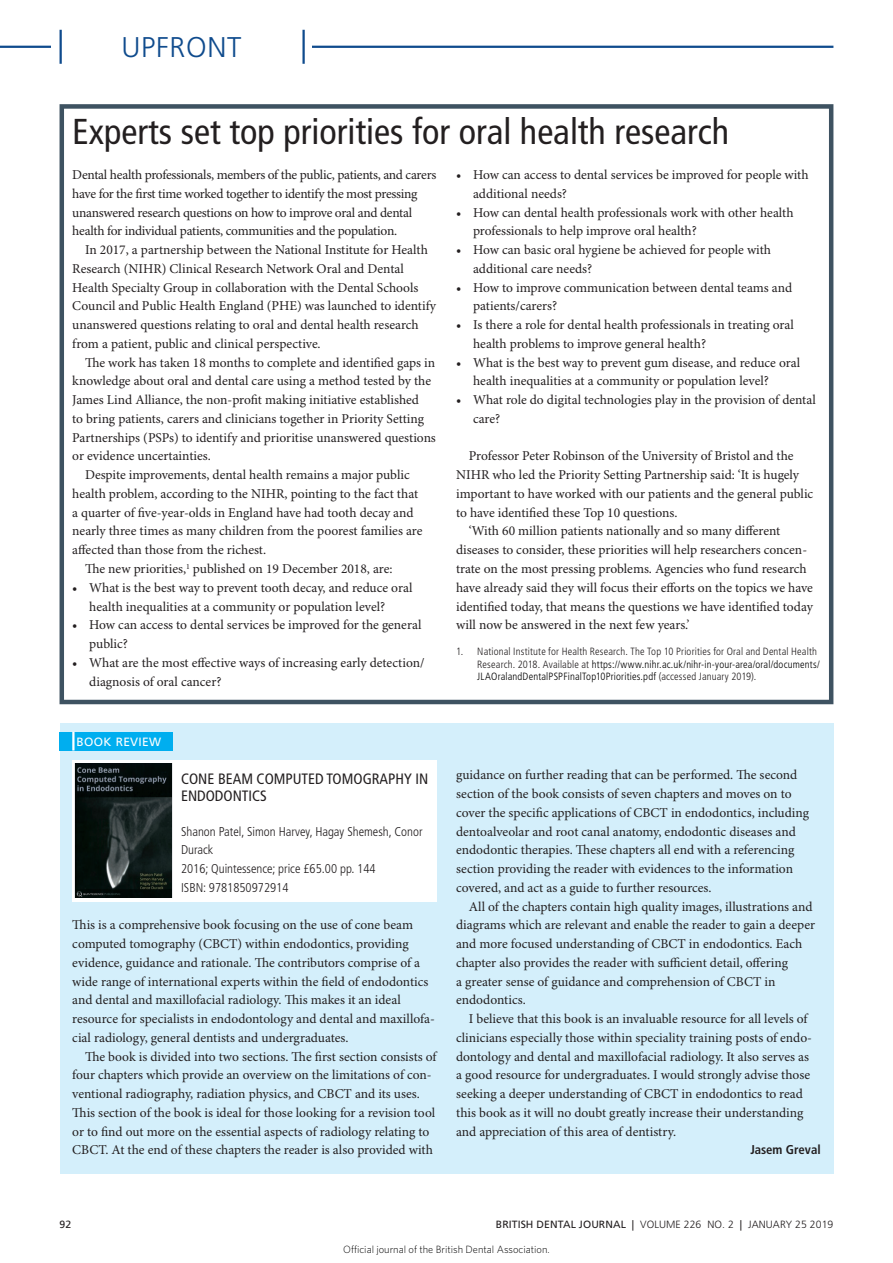
<style>
.page{position:relative;width:893px;height:1263px;background:#fff}
.page>*{position:absolute;margin:0;border:0;box-sizing:border-box;transform-origin:0 0}
.heading___3{font:condensed 36px "Frutiger LT Std";color:#231f20}
.t1{font:300 28.5px "Frutiger LT Std";letter-spacing:.025em;color:#0f4b8d}
.book_review_heading{font:condensed 15px/16.5px "Frutiger LT Std";color:#231f20}
.body_9pt_ragged{font:13.5px/18.8px "Minion Pro";color:#231f20}
.body_9pt_ragged_1st{font:13.5px/18.8px "Minion Pro";letter-spacing:-.01em;color:#231f20}
.book_review_author_p{font:300 condensed 12.75px/18.8px "Frutiger LT Std";color:#231f20}
.book_review_ISBN{font:300 condensed 12.75px "Frutiger LT Std";color:#231f20}
.book_review_author_e{font:700 condensed 12.75px "Frutiger LT Std";color:#231f20}
.tag_-_2{font:12px "Frutiger LT Std";letter-spacing:.025em;color:#fff}
.references{font:300 condensed 10.5px/12.8px "Frutiger LT Std";letter-spacing:.015em;color:#231f20}
.t2{font:300 10.5px "Frutiger LT Std";letter-spacing:.005em;color:#231f20}
.t3{font:300 10.5px "Whitney";color:#000}
.t4{font:10.5px "Frutiger LT Std";color:#231f20}
.s1{color:#000}
.s2{font-weight:400}
</style>
<div class="page">
<div style="left:60px;top:723px;width:773px;height:450px;background:#d4effb"></div>
<div style="left:72px;top:760px;width:365px;height:141px;background:#fff"></div>
<img style="left:75px;top:763px;width:97px;height:134px">
<div style="left:60px;top:104px;width:773px;height:600px;border:4px solid #3e5261"></div>
<div style="left:60px;top:732px;width:113px;height:18px;background:#00aeef"></div>
<hr style="left:72px;top:732px;width:3px;height:18px;background:#fff">
<hr style="left:0;top:46px;width:833px;height:2px;background:#0f4b8d">
<div style="left:51px;top:30px;width:261px;height:34px;background:#fff"></div>
<hr style="left:302px;top:30px;width:3px;height:34px;background:#0f4b8d">
<hr style="left:60px;top:30px;width:2px;height:34px;background:#0f4b8d">
<h2 class="t1" style="left:121px;top:31px;width:121px">UPFRONT</h2>
<p class="heading___3" style="left:72px;top:110px;width:658px">Experts set top priorities for oral health research</p>
<p class="body_9pt_ragged_1st" style="left:72px;top:166px;width:365px">Dental health professionals, members of the public, patients, and carers have for the first time worked together to identify the most pressing unanswered research questions on how to improve oral and dental health for individual patients, communities and the population.</p>
<p class="body_9pt_ragged" style="left:72px;top:241px;width:365px;text-indent:13px">In 2017, a partnership between the National Institute for Health Research (NIHR) Clinical Research Network Oral and Dental Health Specialty Group in collaboration with the Dental Schools Council and Public Health England (PHE) was launched to identify unanswered questions relating to oral and dental health research from a patient, public and clinical perspective.</p>
<p class="body_9pt_ragged" style="left:72px;top:354px;width:365px;text-indent:13px">The work has taken 18 months to complete and identified gaps in knowledge about oral and dental care using a method tested by the James Lind Alliance, the non-profit making initiative established<br>to bring patients, carers and clinicians together in Priority Setting Partnerships (PSPs) to identify and prioritise unanswered questions or evidence uncertainties.</p>
<p class="body_9pt_ragged" style="left:72px;top:466px;width:352px;text-indent:13px">Despite improvements, dental health remains a major public health problem, according to the NIHR, pointing to the fact that a quarter of five-year-olds in England have had tooth decay and nearly three times as many children from the poorest families are affected than those from the richest.</p>
<p class="body_9pt_ragged" style="left:85px;top:560px;width:309px">The new priorities,<sup>1</sup> published on 19 December 2018, are:</p>
<p class="body_9pt_ragged" style="left:89px;top:579px;width:325px;text-indent:-17px">• What is the best way to prevent tooth decay, and reduce oral health inequalities at a community or population level?</p>
<p class="body_9pt_ragged" style="left:89px;top:616px;width:334px;text-indent:-17px">• How can access to dental services be improved for the general public?</p>
<p class="body_9pt_ragged" style="left:89px;top:654px;width:337px;text-indent:-17px">• What are the most effective ways of increasing early detection/ diagnosis of oral cancer?</p>
<p class="body_9pt_ragged" style="left:473px;top:166px;width:337px;text-indent:-17px">• How can access to dental services be improved for people with additional needs?</p>
<p class="body_9pt_ragged" style="left:473px;top:204px;width:322px;text-indent:-17px">• How can dental health professionals work with other health professionals to help improve oral health?</p>
<p class="body_9pt_ragged" style="left:473px;top:241px;width:300px;text-indent:-17px">• How can basic oral hygiene be achieved for people with additional care needs?</p>
<p class="body_9pt_ragged" style="left:473px;top:279px;width:321px;text-indent:-17px">• How to improve communication between dental teams and patients/carers?</p>
<p class="body_9pt_ragged" style="left:473px;top:316px;width:322px;text-indent:-17px">• Is there a role for dental health professionals in treating oral health problems to improve general health?</p>
<p class="body_9pt_ragged" style="left:473px;top:354px;width:329px;text-indent:-17px">• What is the best way to prevent gum disease, and reduce oral health inequalities at a community or population level?</p>
<p class="body_9pt_ragged" style="left:473px;top:391px;width:344px;text-indent:-17px">• What role do digital technologies play in the provision of dental care?</p>
<p class="body_9pt_ragged" style="left:456px;top:447px;width:359px;text-indent:13px">Professor Peter Robinson of the University of Bristol and the NIHR who led the Priority Setting Partnership said: ‘It is hugely important to have worked with our patients and the general public to have identified these Top 10 questions.</p>
<p class="body_9pt_ragged" style="left:456px;top:522px;width:358px;text-indent:13px">‘With 60 million patients nationally and so many different diseases to consider, these priorities will help researchers concen&shy;trate on the most pressing problems. Agencies who fund research have already said they will focus their efforts on the topics we have identified today, that means the questions we have identified today will now be answered in the next few years.’</p>
<p class="references" style="left:477px;top:645px;width:344px;text-indent:-21px">1. National Institute for Health Research. The Top 10 Priorities for Oral and Dental Health<br>Research. 2018. Available at <span class="s1">https://www.nihr.ac.uk/nihr-in-your-area/oral/documents/<br>JLAOralandDentalPSPFinalTop10Priorities.pdf</span> (accessed January 2019).</p>
<p class="tag_-_2" style="left:77px;top:734px;width:86px">BOOK REVIEW</p>
<p class="book_review_heading" style="left:181px;top:771px;width:249px">CONE BEAM COMPUTED TOMOGRAPHY IN<br>ENDODONTICS</p>
<p class="book_review_author_p" style="left:181px;top:822px;width:243px">Shanon Patel, Simon Harvey, Hagay Shemesh, Conor<br>Durack</p>
<p class="book_review_author_p" style="left:181px;top:859px;width:196px">2016; Quintessence; price £65.00 pp. 144</p>
<p class="book_review_ISBN" style="left:181px;top:880px;width:109px">ISBN: 9781850972914</p>
<p class="body_9pt_ragged_1st" style="left:72px;top:916px;width:364px">This is a comprehensive book focusing on the use of cone beam computed tomography (CBCT) within endodontics, providing evidence, guidance and rationale. The contributors comprise of a wide range of international experts within the field of endodontics and dental and maxillofacial radiology. This makes it an ideal resource for specialists in endodontology and dental and maxillofa&shy;cial radiology, general dentists and undergraduates.</p>
<p class="body_9pt_ragged" style="left:72px;top:1047px;width:366px;text-indent:13px">The book is divided into two sections. The first section consists of four chapters which provide an overview on the limitations of con&shy;ventional radiography, radiation physics, and CBCT and its uses.<br>This section of the book is ideal for those looking for a revision tool or to find out more on the essential aspects of radiology relating to CBCT. At the end of these chapters the reader is also provided with</p>
<p class="body_9pt_ragged" style="left:456px;top:766px;width:354px">guidance on further reading that can be performed. The second section of the book consists of seven chapters and moves on to cover the specific applications of CBCT in endodontics, including dentoalveolar and root canal anatomy, endodontic diseases and endodontic therapies. These chapters all end with a referencing section providing the reader with evidences to the information covered, and act as a guide to further resources.</p>
<p class="body_9pt_ragged" style="left:456px;top:897px;width:360px;text-indent:13px">All of the chapters contain high quality images, illustrations and diagrams which are relevant and enable the reader to gain a deeper and more focused understanding of CBCT in endodontics. Each chapter also provides the reader with sufficient detail, offering<br>a greater sense of guidance and comprehension of CBCT in endodontics.</p>
<p class="body_9pt_ragged" style="left:456px;top:1010px;width:357px;text-indent:13px">I believe that this book is an invaluable resource for all levels of clinicians especially those within speciality training posts of endo&shy;dontology and dental and maxillofacial radiology. It also serves as a good resource for undergraduates. I would strongly advise those seeking a deeper understanding of CBCT in endodontics to read this book as it will no doubt greatly increase their understanding and appreciation of this area of dentistry.</p>
<p class="book_review_author_e" style="left:750px;top:1142px;width:72px">Jasem Greval</p>
<p class="t4" style="left:60px;top:1218px;width:13px">92</p>
<p class="t2" style="left:496px;top:1219px;width:339px"><span class="s2">BRITISH DENTAL JOURNAL |</span> VOLUME 226 NO. 2 <span class="s2">|</span> JANUARY 25 2019</p>
<p class="t3" style="left:343px;top:1243px;width:208px">Official journal of the British Dental Association.</p>
</div>
